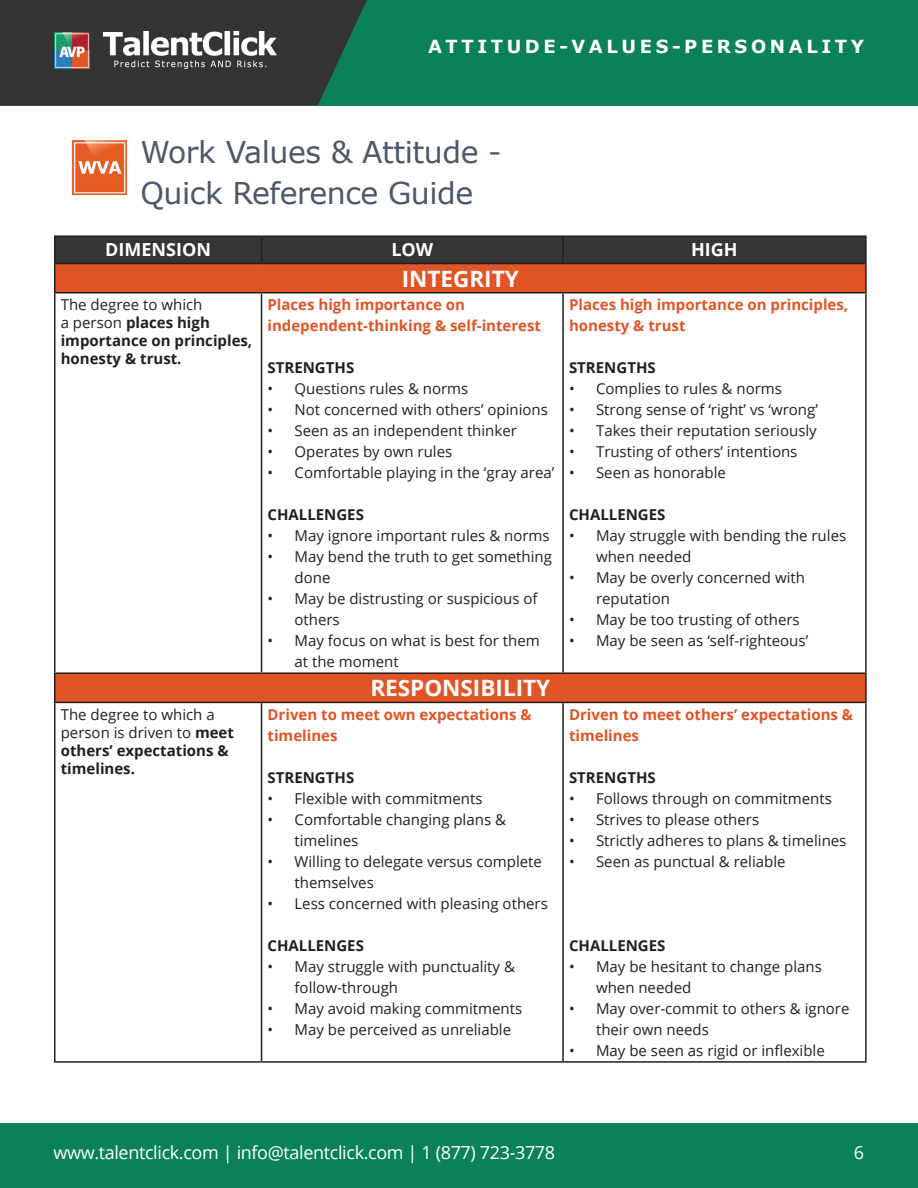
<style>
.page{position:relative;width:918px;height:1188px;background:#fff}
.page>*{position:absolute;margin:0;border:0;box-sizing:border-box;transform-origin:0 0}
.t1{font:30px "Verdana";letter-spacing:-.015em;color:#4b596b}
.t2{font:700 22.5px "Open Sans";color:#fff}
.t3{font:18px "Open Sans";letter-spacing:-.02em;color:#fff}
.t4{font:700 18px "Verdana";letter-spacing:.2em;color:#fff}
.t5{font:700 18px "Open Sans";color:#fff}
.t6{font:15px/21px "Open Sans";color:#231f20}
.t7{font:700 15px/18px "Open Sans";color:#231f20}
.t8{font:700 15px/21px "Open Sans";color:#e15425}
.s1{font-weight:400}
</style>
<div class="page">
<div style="left:0;top:1123px;width:918px;height:65px;background:#0a8157"></div>
<div style="left:0;top:0;width:918px;height:106px;background:#0a8157"></div>
<svg style="left:0;top:0;width:367px;height:106px;background:#303a36"></svg>
<img style="left:103px;top:32px;width:173px;height:36px">
<img style="left:54px;top:32px;width:36px;height:36px">
<div style="left:55px;top:264px;width:811px;height:29px;background:#e15425"></div>
<div style="left:55px;top:673px;width:811px;height:29px;background:#e15425"></div>
<hr style="left:54px;top:235px;width:208px;height:2px;background:#231f20">
<hr style="left:54px;top:237px;width:2px;height:26px;background:#231f20">
<hr style="left:262px;top:235px;width:301px;height:2px;background:#231f20">
<div style="left:56px;top:236px;width:809px;height:27px;background:#353534"></div>
<hr style="left:563px;top:235px;width:304px;height:2px;background:#231f20">
<hr style="left:562px;top:237px;width:2px;height:26px;background:#231f20">
<hr style="left:865px;top:237px;width:2px;height:26px;background:#231f20">
<hr style="left:54px;top:263px;width:208px;height:1px;background:#231f20">
<hr style="left:54px;top:264px;width:2px;height:28px;background:#231f20">
<hr style="left:262px;top:263px;width:301px;height:1px;background:#231f20">
<hr style="left:563px;top:263px;width:304px;height:1px;background:#231f20">
<hr style="left:865px;top:264px;width:2px;height:28px;background:#231f20">
<hr style="left:54px;top:292px;width:208px;height:1px;background:#231f20">
<hr style="left:54px;top:293px;width:2px;height:379px;background:#231f20">
<hr style="left:262px;top:292px;width:301px;height:1px;background:#231f20">
<hr style="left:261px;top:293px;width:1px;height:379px;background:#231f20">
<hr style="left:563px;top:292px;width:304px;height:1px;background:#231f20">
<hr style="left:562px;top:293px;width:2px;height:379px;background:#231f20">
<hr style="left:865px;top:293px;width:2px;height:379px;background:#231f20">
<hr style="left:54px;top:672px;width:208px;height:2px;background:#231f20">
<hr style="left:54px;top:674px;width:2px;height:28px;background:#231f20">
<hr style="left:262px;top:672px;width:301px;height:2px;background:#231f20">
<hr style="left:563px;top:672px;width:304px;height:2px;background:#231f20">
<hr style="left:865px;top:674px;width:2px;height:28px;background:#231f20">
<hr style="left:54px;top:702px;width:208px;height:1px;background:#231f20">
<hr style="left:54px;top:703px;width:2px;height:358px;background:#231f20">
<hr style="left:262px;top:702px;width:301px;height:1px;background:#231f20">
<hr style="left:261px;top:703px;width:1px;height:358px;background:#231f20">
<hr style="left:563px;top:702px;width:304px;height:1px;background:#231f20">
<hr style="left:562px;top:703px;width:2px;height:358px;background:#231f20">
<hr style="left:865px;top:703px;width:2px;height:358px;background:#231f20">
<hr style="left:54px;top:1061px;width:208px;height:2px;background:#231f20">
<hr style="left:262px;top:1061px;width:301px;height:2px;background:#231f20">
<hr style="left:563px;top:1061px;width:304px;height:2px;background:#231f20">
<img style="left:72px;top:140px;width:54px;height:54px">
<p class="t4" style="left:428px;top:35px;width:437px">ATTITUDE-VALUES-PERSONALITY</p>
<p class="t1" style="left:140px;top:133px;width:363px">Work Values &amp; Attitude -</p>
<p class="t1" style="left:140px;top:174px;width:334px">Quick Reference Guide</p>
<p class="t5" style="left:105px;top:237px;width:107px">DIMENSION</p>
<p class="t5" style="left:391px;top:237px;width:43px">LOW</p>
<p class="t5" style="left:691px;top:237px;width:48px">HIGH</p>
<p class="t2" style="left:402px;top:263px;width:119px">INTEGRITY</p>
<p class="t7" style="left:61px;top:295px;width:193px"><span class="s1">The degree to which<br>a person</span> places high importance on principles, honesty &amp; trust.</p>
<p class="t8" style="left:268px;top:294px;width:275px">Places high importance on independent-thinking &amp; self-interest</p>
<p class="t8" style="left:569px;top:294px;width:281px">Places high importance on principles, honesty &amp; trust</p>
<p class="t7" style="left:569px;top:358px;width:88px">STRENGTHS</p>
<p class="t6" style="left:569px;top:378px;width:214px">• Complies to rules &amp; norms</p>
<p class="t6" style="left:569px;top:399px;width:250px">• Strong sense of ‘right’ vs ‘wrong’</p>
<p class="t6" style="left:569px;top:420px;width:249px">• Takes their reputation seriously</p>
<p class="t6" style="left:569px;top:441px;width:230px">• Trusting of others’ intentions</p>
<p class="t6" style="left:569px;top:462px;width:158px">• Seen as honorable</p>
<p class="t7" style="left:569px;top:505px;width:98px">CHALLENGES</p>
<p class="t6" style="left:596px;top:525px;width:252px;text-indent:-27px">• May struggle with bending the rules when needed</p>
<p class="t6" style="left:596px;top:567px;width:210px;text-indent:-27px">• May be overly concerned with reputation</p>
<p class="t6" style="left:569px;top:609px;width:232px">• May be too trusting of others</p>
<p class="t6" style="left:569px;top:630px;width:241px">• May be seen as ‘self-righteous’</p>
<p class="t7" style="left:268px;top:358px;width:88px">STRENGTHS</p>
<p class="t6" style="left:268px;top:378px;width:202px">• Questions rules &amp; norms</p>
<p class="t6" style="left:268px;top:399px;width:282px">• Not concerned with others’ opinions</p>
<p class="t6" style="left:268px;top:420px;width:251px">• Seen as an independent thinker</p>
<p class="t6" style="left:268px;top:441px;width:186px">• Operates by own rules</p>
<p class="t6" style="left:268px;top:462px;width:288px">• Comfortable playing in the ‘gray area’</p>
<p class="t7" style="left:268px;top:505px;width:98px">CHALLENGES</p>
<p class="t6" style="left:268px;top:525px;width:284px">• May ignore important rules &amp; norms</p>
<p class="t6" style="left:295px;top:546px;width:259px;text-indent:-27px">• May bend the truth to get something done</p>
<p class="t6" style="left:295px;top:588px;width:245px;text-indent:-27px">• May be distrusting or suspicious of others</p>
<p class="t6" style="left:295px;top:630px;width:247px;text-indent:-27px">• May focus on what is best for them at the moment</p>
<p class="t2" style="left:370px;top:672px;width:181px">RESPONSIBILITY</p>
<p class="t7" style="left:61px;top:705px;width:175px"><span class="s1">The degree to which a person is driven to</span> meet others’ expectations &amp; timelines.</p>
<p class="t8" style="left:268px;top:704px;width:266px">Driven to meet own expectations &amp; timelines</p>
<p class="t7" style="left:268px;top:768px;width:88px">STRENGTHS</p>
<p class="t6" style="left:268px;top:788px;width:216px">• Flexible with commitments</p>
<p class="t6" style="left:295px;top:809px;width:213px;text-indent:-27px">• Comfortable changing plans &amp; timelines</p>
<p class="t6" style="left:295px;top:851px;width:249px;text-indent:-27px">• Willing to delegate versus complete themselves</p>
<p class="t6" style="left:268px;top:893px;width:282px">• Less concerned with pleasing others</p>
<p class="t7" style="left:268px;top:936px;width:98px">CHALLENGES</p>
<p class="t6" style="left:295px;top:956px;width:222px;text-indent:-27px">• May struggle with punctuality &amp; follow-through</p>
<p class="t6" style="left:268px;top:998px;width:256px">• May avoid making commitments</p>
<p class="t6" style="left:268px;top:1019px;width:245px">• May be perceived as unreliable</p>
<p class="t8" style="left:569px;top:704px;width:286px">Driven to meet others’ expectations &amp; timelines</p>
<p class="t7" style="left:569px;top:768px;width:88px">STRENGTHS</p>
<p class="t6" style="left:569px;top:788px;width:264px">• Follows through on commitments</p>
<p class="t6" style="left:569px;top:809px;width:192px">• Strives to please others</p>
<p class="t6" style="left:569px;top:830px;width:279px">• Strictly adheres to plans &amp; timelines</p>
<p class="t6" style="left:569px;top:851px;width:218px">• Seen as punctual &amp; reliable</p>
<p class="t7" style="left:569px;top:936px;width:98px">CHALLENGES</p>
<p class="t6" style="left:596px;top:956px;width:227px;text-indent:-27px">• May be hesitant to change plans when needed</p>
<p class="t6" style="left:596px;top:998px;width:255px;text-indent:-27px">• May over-commit to others &amp; ignore their own needs</p>
<p class="t6" style="left:569px;top:1040px;width:257px">• May be seen as rigid or inflexible</p>
<p class="t3" style="left:53px;top:1140px;width:503px">www.talentclick.com | info@talentclick.com | 1 (877) 723-3778</p>
<p class="t3" style="left:854px;top:1140px;width:12px">6</p>
</div>
